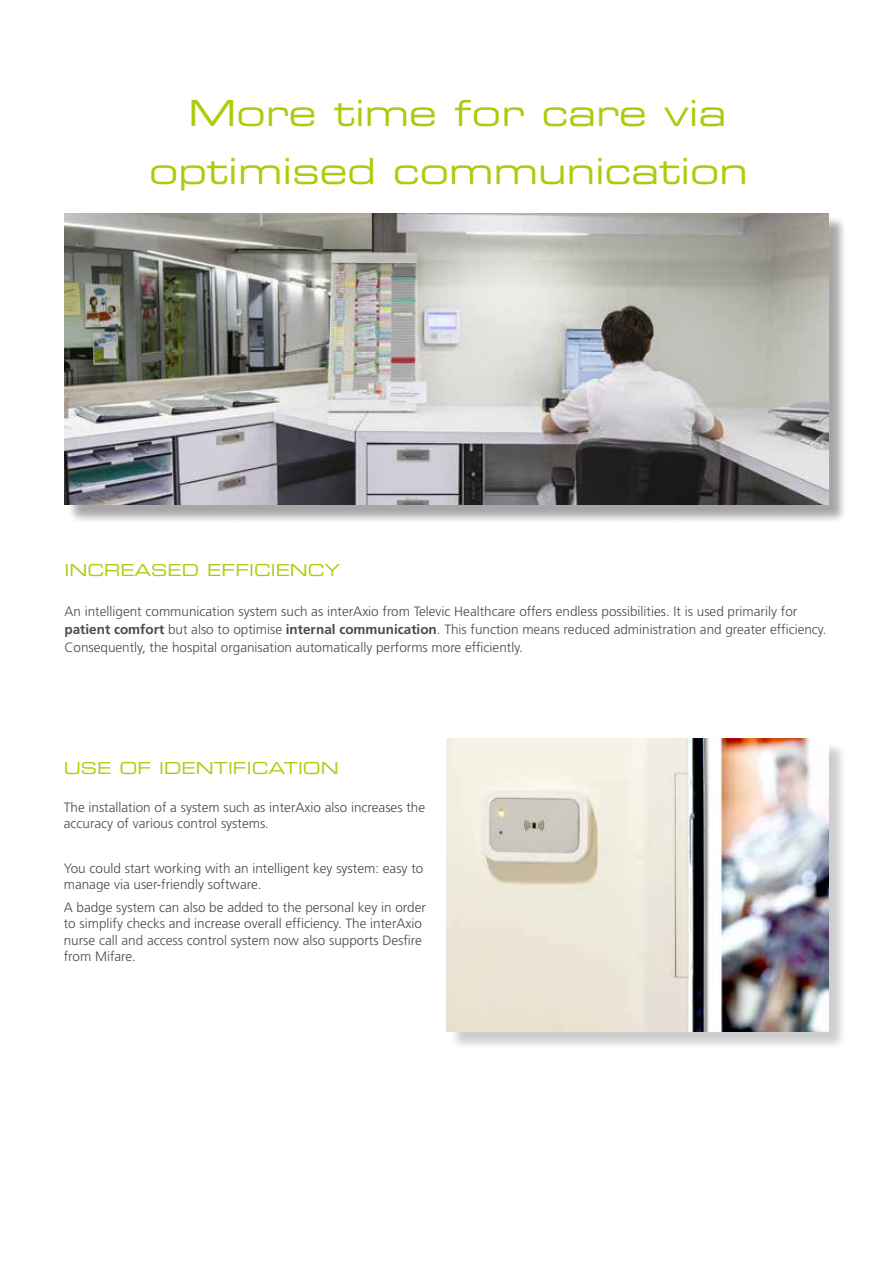
<style>
.page{position:relative;width:893px;height:1263px;background:#fff}
.page>*{position:absolute;margin:0;border:0;box-sizing:border-box;transform-origin:0 0}
.t1{font:36px/58.5px "Eurostile LT Std Ex 2";color:#afca0b;text-align:center}
.t2{font:16.5px "Eurostile LT Std Ex 2";color:#afca0b}
.t3{font:300 13.5px/16.5px "Frutiger LT Std";color:#4a4a49}
.s1{font-weight:700}
</style>
<div class="page">
<div style="left:449px;top:741px;width:398px;height:309px;background:#000;opacity:.2"></div>
<img style="left:446px;top:738px;width:382px;height:293px">
<div style="left:67px;top:216px;width:780px;height:307px;background:#000;opacity:.2"></div>
<h1 class="t1" style="left:149px;top:83px;width:600px">More time for care via optimised communication</h1>
<p class="t2" style="left:65px;top:559px;width:277px">INCREASED EFFICIENCY</p>
<p class="t3" style="left:65px;top:602px;width:763px;line-height:18px">An intelligent communication system such as interAxio from Televic Healthcare offers endless possibilities. It is used primarily for <span class="s1">patient comfort</span> but also to optimise <span class="s1">internal communication</span>. This function means reduced administration and greater efficiency.<br>Consequently, the hospital organisation automatically performs more efficiently.</p>
<p class="t2" style="left:64px;top:757px;width:277px">USE OF IDENTIFICATION</p>
<p class="t3" style="left:64px;top:799px;width:363px">The installation of a system such as interAxio also increases the accuracy of various control systems.</p>
<p class="t3" style="left:64px;top:860px;width:361px">You could start working with an intelligent key system: easy to manage via user-friendly software.</p>
<p class="t3" style="left:64px;top:899px;width:364px">A badge system can also be added to the personal key in order to simplify checks and increase overall efficiency. The interAxio nurse call and access control system now also supports Desfire from Mifare.</p>
</div>
